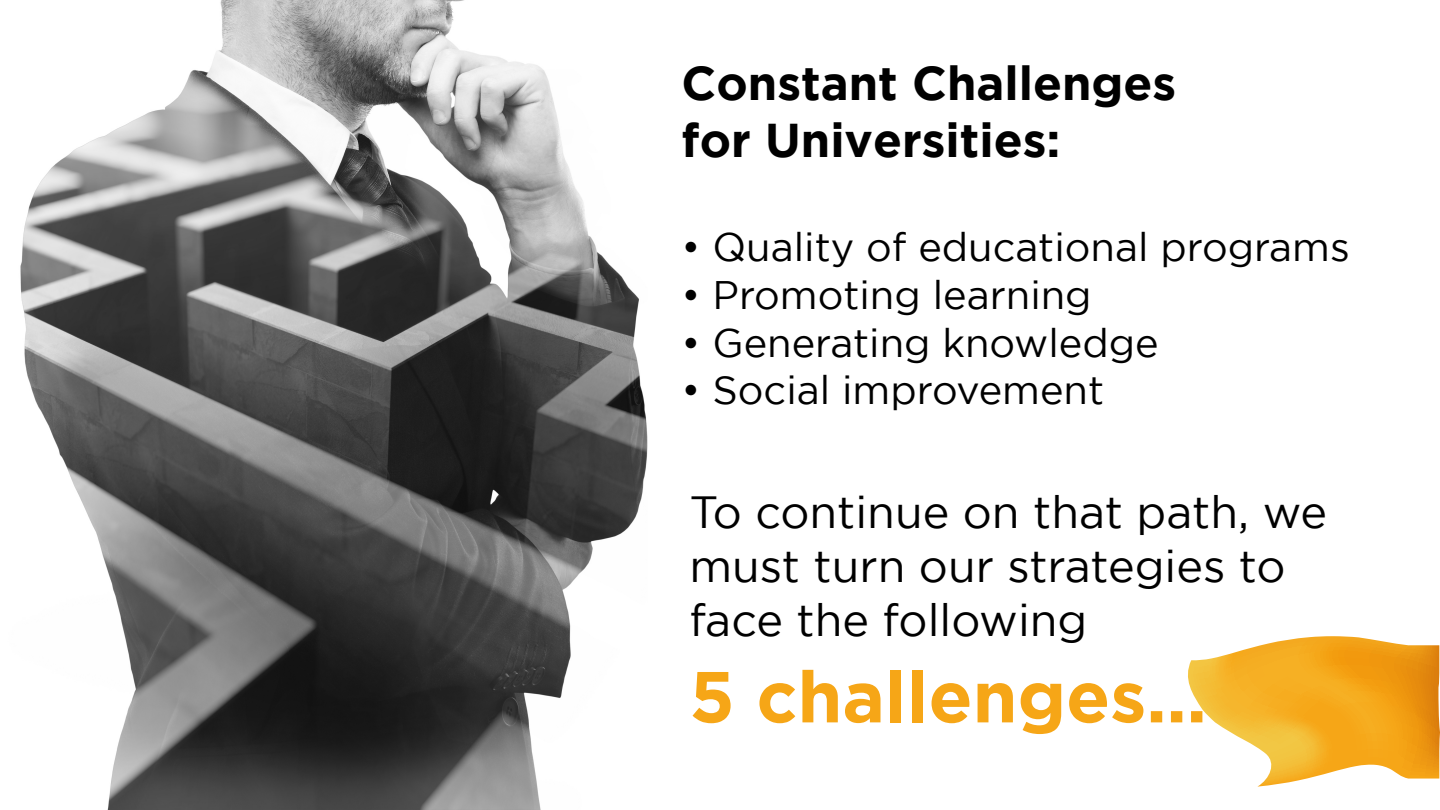
<style>
.page{position:relative;width:1440px;height:810px;background:#fff}
.page>*{position:absolute;margin:0;border:0;box-sizing:border-box;transform-origin:0 0}
.t1{font:700 72px "Gotham";color:#f6a617}
.t2{font:700 47.33px/56.8px "Gotham";color:#000}
.t3{font:45px/54px "Gotham";color:#000}
.t4{font:39.75px "Gotham";color:#000}
</style>
<div class="page">
<img style="left:20px;top:0;width:628px;height:810px">
<svg style="left:1188px;top:636px;width:252px;height:151px"></svg>
<p class="t2" style="left:682px;top:54px;width:496px">Constant Challenges for Universities:</p>
<p class="t4" style="left:682px;top:225px;width:670px">• Quality of educational programs</p>
<p class="t4" style="left:682px;top:273px;width:412px">• Promoting learning</p>
<p class="t4" style="left:682px;top:321px;width:479px">• Generating knowledge</p>
<p class="t4" style="left:682px;top:368px;width:424px">• Social improvement</p>
<p class="t3" style="left:689px;top:484px;width:639px">To continue on that path, we must turn our strategies to face the following</p>
<h1 class="t1" style="left:689px;top:655px;width:519px">5 challenges…</h1>
</div>
